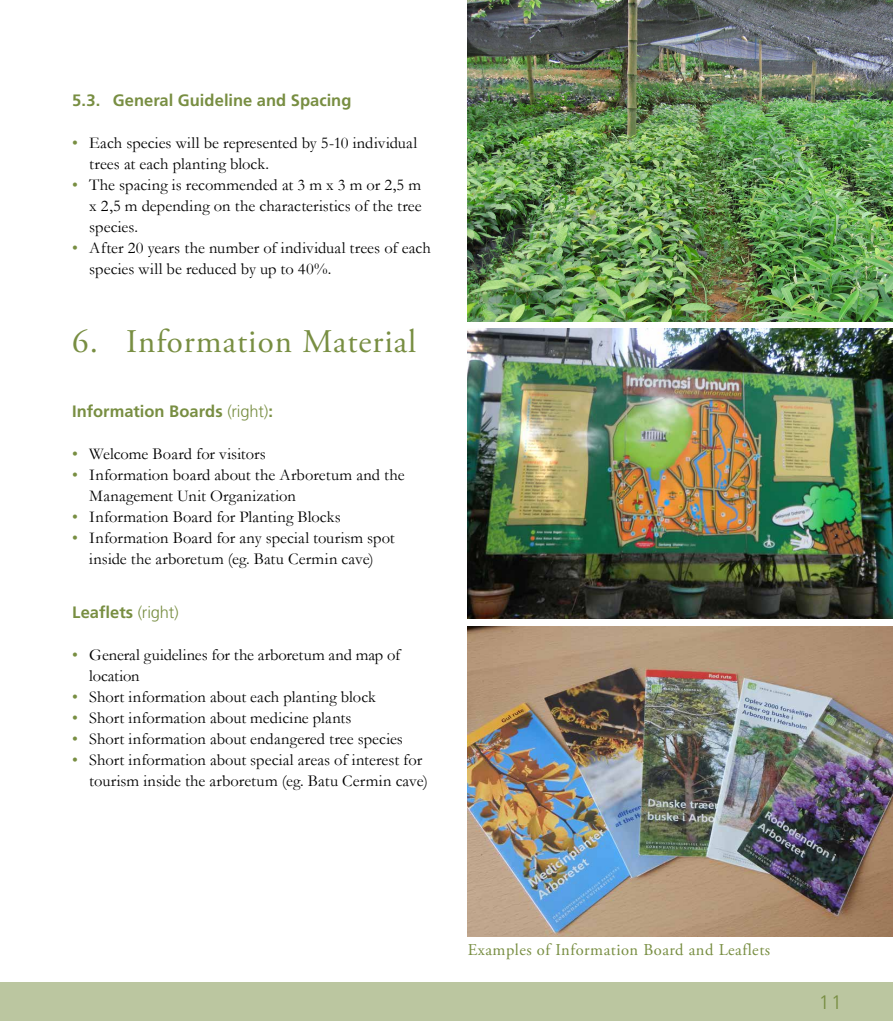
<style>
.page{position:relative;width:893px;height:1021px;background:#fff}
.page>*{position:absolute;margin:0;border:0;box-sizing:border-box;transform-origin:0 0}
.t1{font:33px "Adobe Garamond Pro";color:#788e42}
.t2{font:300 19.5px "Frutiger LT Std";color:#788e42}
.t3{font:16.5px/21px "Garamond";letter-spacing:.005em;color:#000}
.t4{font:700 16.5px "Frutiger LT Std";color:#788e42}
.t5{font:16.5px "Adobe Garamond Pro";letter-spacing:.025em;color:#788e42}
.s1{color:#788e42}
.s2{font-weight:300}
</style>
<div class="page">
<div style="left:0;top:981px;width:893px;height:39px;background:#bbc6a0"></div>
<img style="left:468px;top:0;width:425px;height:321px">
<img style="left:468px;top:626px;width:425px;height:310px">
<img style="left:467px;top:328px;width:426px;height:290px">
<p class="t4" style="left:72px;top:90px;width:281px">5.3. General Guideline and Spacing</p>
<p class="t3" style="left:89px;top:132px;width:329px;text-indent:-17px"><span class="s1">•</span> Each species will be represented by 5-10 individual trees at each planting block.</p>
<p class="t3" style="left:89px;top:174px;width:334px;text-align:justify;text-indent:-17px"><span class="s1">•</span> The spacing is recommended at 3 m x 3 m or 2,5 m x 2,5 m depending on the characteristics of the tree species.</p>
<p class="t3" style="left:89px;top:237px;width:343px;text-indent:-17px"><span class="s1">•</span> After 20 years the number of individual trees of each species will be reduced by up to 40%.</p>
<h1 class="t1" style="left:72px;top:322px;width:346px">6. Information Material</h1>
<p class="t4" style="left:72px;top:402px;width:202px">Information Boards <span class="s2">(right)</span>:</p>
<p class="t3" style="left:72px;top:443px;width:195px"><span class="s1">•</span> Welcome Board for visitors</p>
<p class="t3" style="left:89px;top:464px;width:317px;text-indent:-17px"><span class="s1">•</span> Information board about the Arboretum and the<br>Management Unit Organization</p>
<p class="t3" style="left:72px;top:506px;width:270px"><span class="s1">•</span> Information Board for Planting Blocks</p>
<p class="t3" style="left:72px;top:527px;width:324px;text-align:center"><span class="s1">•</span> Information Board for any special tourism spot inside the arboretum (eg. Batu Cermin cave)</p>
<p class="t4" style="left:72px;top:602px;width:108px">Leaflets <span class="s2">(right)</span></p>
<p class="t3" style="left:89px;top:643px;width:313px;text-indent:-17px"><span class="s1">•</span> General guidelines for the arboretum and map of location</p>
<p class="t3" style="left:72px;top:686px;width:305px"><span class="s1">•</span> Short information about each planting block</p>
<p class="t3" style="left:72px;top:707px;width:281px"><span class="s1">•</span> Short information about medicine plants</p>
<p class="t3" style="left:72px;top:728px;width:332px"><span class="s1">•</span> Short information about endangered tree species</p>
<p class="t3" style="left:89px;top:749px;width:340px;text-indent:-17px"><span class="s1">•</span> Short information about special areas of interest for tourism inside the arboretum (eg. Batu Cermin cave)</p>
<p class="t5" style="left:468px;top:940px;width:304px">Examples of Information Board and Leaflets</p>
<p class="t2" style="left:819px;top:991px;width:25px">11</p>
</div>
